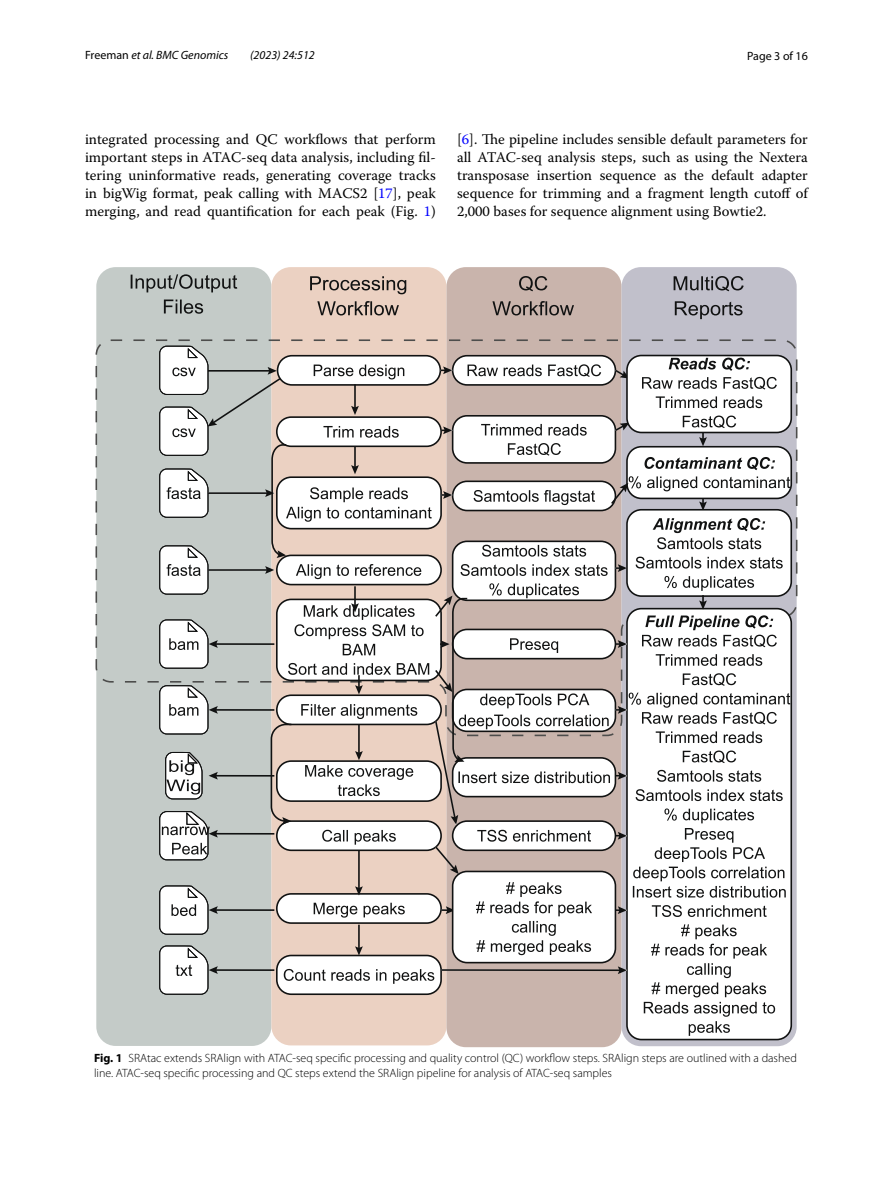
<style>
.page{position:relative;width:893px;height:1187px;background:#fff}
.page>*{position:absolute;margin:0;border:0;box-sizing:border-box;transform-origin:0 0}
.t1{font:14.7px/18px "Warnock Pro";color:#000;text-align:justify}
.t2{font:300 12px/15px "Myriad Pro";color:#000}
.t3{font:italic 12px "Myriad Pro";color:#000}
.t4{font:12px "Myriad Pro";color:#000}
.s1{font-style:normal}
.s2{color:#00f}
.s3{font-weight:700}
</style>
<div class="page">
<div style="left:96px;top:267px;width:175px;height:778px;background:#c4cbc8;border-radius:19px"></div>
<div style="left:271px;top:267px;width:175px;height:778px;background:#ebd1c2;border-radius:19px"></div>
<div style="left:446px;top:267px;width:176px;height:780px;background:#c9b4ac;border-radius:19px"></div>
<div style="left:622px;top:267px;width:175px;height:779px;background:#c1c0cb;border-radius:19px"></div>
<svg style="left:96px;top:338px;width:701px;height:399px"></svg>
<svg style="left:674px;top:276px;width:70px;height:15px"></svg>
<svg style="left:675px;top:301px;width:68px;height:18px"></svg>
<svg style="left:519px;top:276px;width:28px;height:15px"></svg>
<svg style="left:492px;top:301px;width:82px;height:14px"></svg>
<svg style="left:310px;top:276px;width:96px;height:18px"></svg>
<svg style="left:317px;top:301px;width:82px;height:14px"></svg>
<svg style="left:131px;top:274px;width:106px;height:18px"></svg>
<svg style="left:164px;top:299px;width:39px;height:15px"></svg>
<svg style="left:159px;top:345px;width:631px;height:702px"></svg>
<p class="t3" style="left:85px;top:48px;width:145px"><span class="s1">Freeman</span> et al. BMC Genomics</p>
<p class="t3" style="left:250px;top:48px;width:66px">(2023) 24:512</p>
<p class="t4" style="left:747px;top:48px;width:62px">Page 3 of 16</p>
<p class="t1" style="left:85px;top:130px;width:352px">integrated processing and QC workflows that perform important steps in ATAC-seq data analysis, including fil&shy;tering uninformative reads, generating coverage tracks in bigWig format, peak calling with MACS2 [<span class="s2">17</span>], peak merging, and read quantification for each peak (Fig. <span class="s2">1</span>)</p>
<p class="t1" style="left:457px;top:130px;width:352px">[<span class="s2">6</span>]. The pipeline includes sensible default parameters for all ATAC-seq analysis steps, such as using the Nextera transposase insertion sequence as the default adapter sequence for trimming and a fragment length cutoff of 2,000 bases for sequence alignment using Bowtie2.</p>
<p class="t2" style="left:94px;top:1050px;width:704px"><span class="s3">Fig. 1</span> SRAtac extends SRAlign with ATAC-seq specific processing and quality control (QC) workflow steps. SRAlign steps are outlined with a dashed line. ATAC-seq specific processing and QC steps extend the SRAlign pipeline for analysis of ATAC-seq samples</p>
</div>
